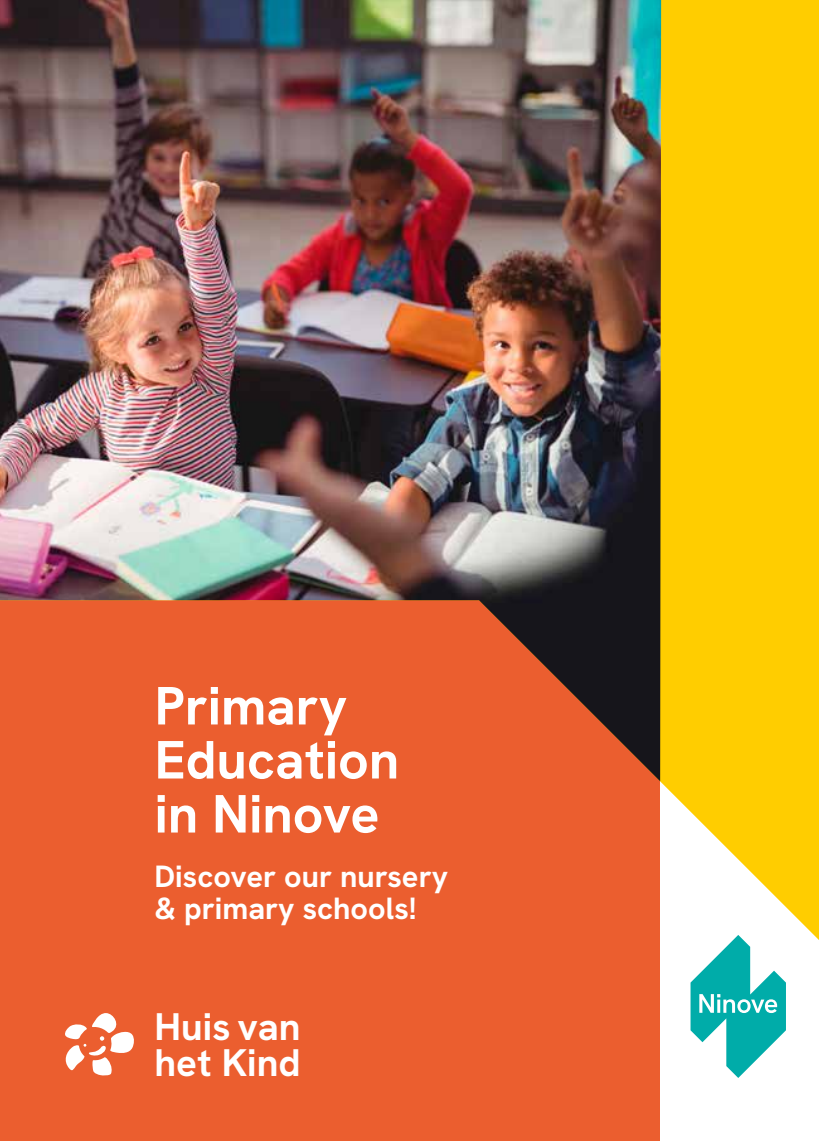
<style>
.page{position:relative;width:819px;height:1141px;background:#fff}
.page>*{position:absolute;margin:0;border:0;box-sizing:border-box;transform-origin:0 0}
.t1{font:700 53.73px/54.1px "HK Grotesk";color:#fff}
.t2{font:700 38.5px/35.9px "HK Grotesk";color:#fff}
.t3{font:700 30.8px/32.2px "HK Grotesk";color:#fff}
</style>
<div class="page">
<div style="left:0;top:0;width:691px;height:1141px;background:#eb5e2f"></div>
<div style="left:660px;top:0;width:159px;height:1141px;background:#fff"></div>
<svg style="left:690px;top:940px;width:96px;height:138px"></svg>
<svg style="left:660px;top:0;width:159px;height:940px;fill:#ffcd00"></svg>
<svg style="left:65px;top:1013px;width:69px;height:63px"></svg>
<img style="left:0;top:0;width:661px;height:781px">
<h1 class="t1" style="left:155px;top:677px;width:246px">Primary<br>Education in Ninove</h1>
<p class="t3" style="left:155px;top:859px;width:295px">Discover our nursery &amp; primary schools!</p>
<p class="t2" style="left:155px;top:1008px;width:147px">Huis van het Kind</p>
</div>
